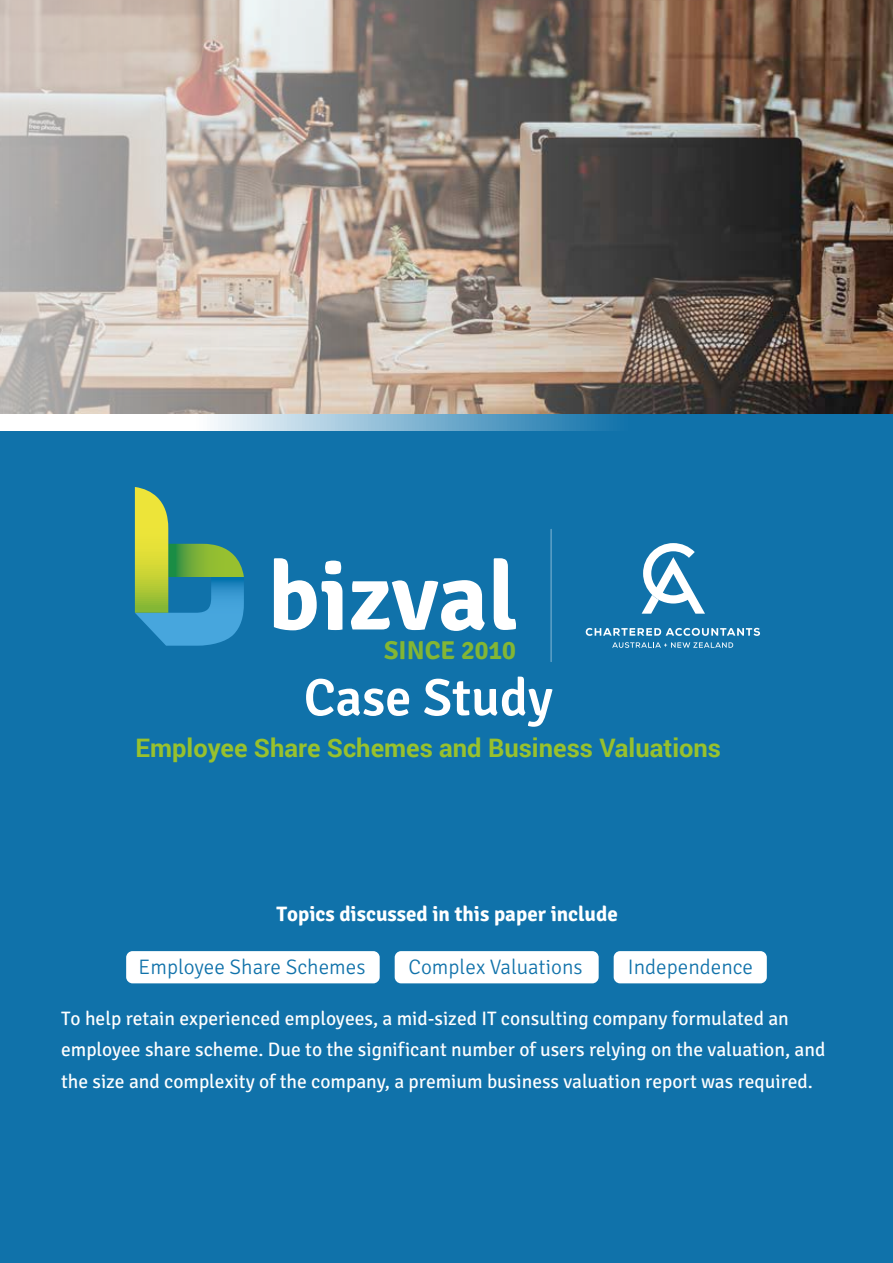
<style>
.page{position:relative;width:893px;height:1263px;background:#fff}
.page>*{position:absolute;margin:0;border:0;box-sizing:border-box;transform-origin:0 0}
.t1{font:600 52.5px "Signika Negative";color:#fff}
.t2{font:700 25.95px "Signika Negative";color:#83b634}
.t3{font:700 25.5px "Roboto";color:#98c12d}
.t4{font:300 21px "Signika Negative";color:#1072aa}
.t5{font:700 21px "Signika Negative";color:#fff}
.t6{font:19.5px/31.5px "Signika Negative";color:#fff}
</style>
<div class="page">
<img style="left:0;top:0;width:893px;height:414px">
<div style="left:0;top:414px;width:893px;height:849px;background:#1072aa"></div>
<svg style="left:0;top:414px;width:609px;height:16px;background:#afcfe2"></svg>
<svg style="left:642px;top:543px;width:63px;height:71px"></svg>
<svg style="left:586px;top:628px;width:174px;height:8px"></svg>
<svg style="left:612px;top:642px;width:121px;height:6px"></svg>
<hr style="left:551px;top:529px;width:1px;height:133px;background:#fff">
<svg style="left:135px;top:487px;width:109px;height:159px"></svg>
<svg style="left:274px;top:558px;width:68px;height:72px"></svg>
<svg style="left:351px;top:580px;width:134px;height:51px"></svg>
<svg style="left:494px;top:558px;width:22px;height:72px"></svg>
<div style="left:126px;top:951px;width:254px;height:32px;background:#fff;border-radius:6px"></div>
<div style="left:395px;top:951px;width:204px;height:32px;background:#fff;border-radius:6px"></div>
<div style="left:614px;top:951px;width:153px;height:32px;background:#fff;border-radius:6px"></div>
<h2 class="t2" style="left:384px;top:634px;width:133px">SINCE 2010</h2>
<h1 class="t1" style="left:304px;top:667px;width:251px">Case Study</h1>
<h3 class="t3" style="left:136px;top:730px;width:587px">Employee Share Schemes and Business Valuations</h3>
<p class="t5" style="left:276px;top:901px;width:343px">Topics discussed in this paper include</p>
<p class="t4" style="left:139px;top:955px;width:228px">Employee Share Schemes</p>
<p class="t4" style="left:408px;top:955px;width:176px">Complex Valuations</p>
<p class="t4" style="left:628px;top:955px;width:127px">Independence</p>
<p class="t6" style="left:61px;top:1003px;width:766px">To help retain experienced employees, a mid-sized IT consulting company formulated an employee share scheme. Due to the significant number of users relying on the valuation, and the size and complexity of the company, a premium business valuation report was required.</p>
</div>
